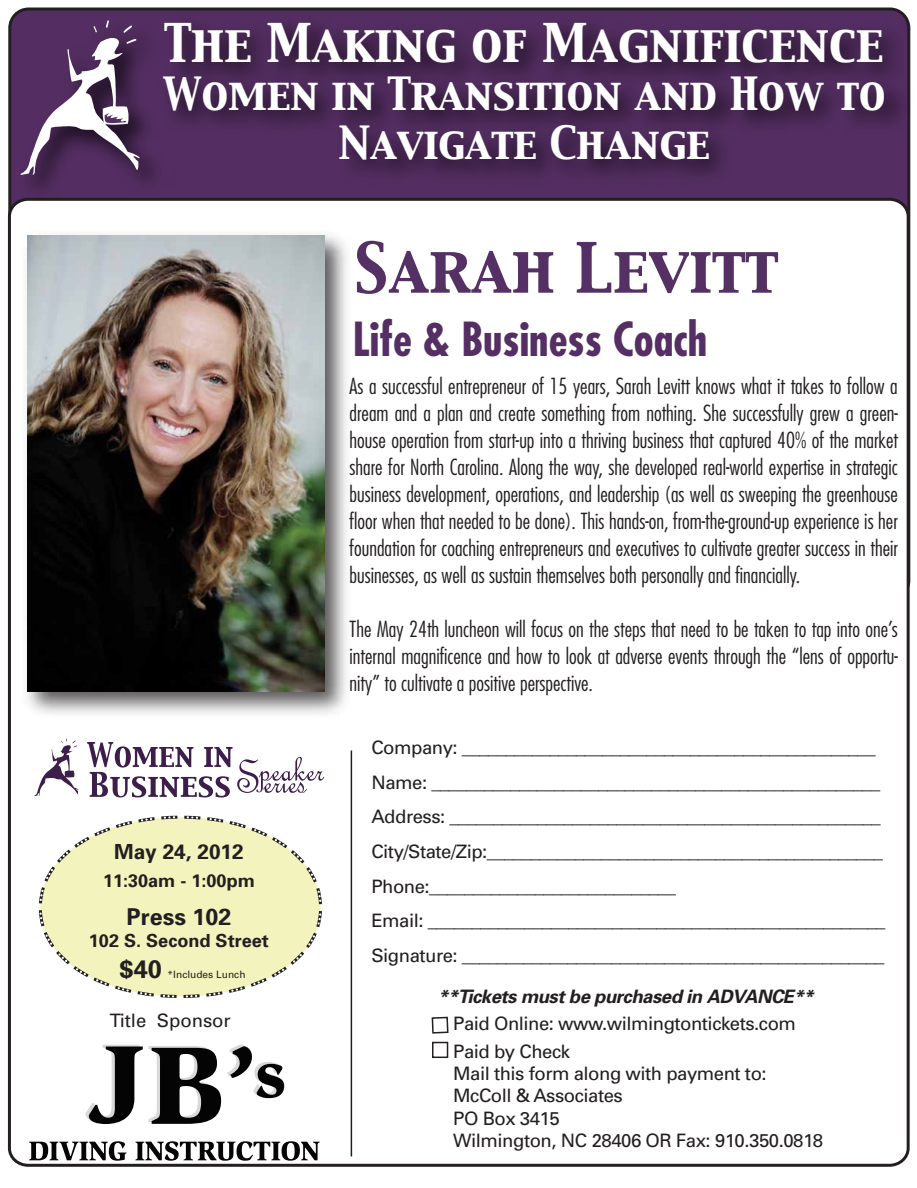
<style>
.page{position:relative;width:917px;height:1188px;background:#fff}
.page>*{position:absolute;margin:0;border:0;box-sizing:border-box;transform-origin:0 0}
.t1{font:60.9px "Capitals";color:#543065}
.t2{font:47.25px "Capitals";letter-spacing:-.01em;color:#fff}
.t3{font:700 condensed 45.75px "Futura";color:#552f63}
.t4{font:40.5px/48.6px "Capitals";letter-spacing:-.01em;color:#fff;text-align:center}
.t5{font:700 25.35px "Univers";color:#231f20}
.t6{font:700 23.25px "Univers";color:#231f20}
.t7{font:300 condensed 21.6px/27px "Futura";color:#231f20;text-align:justify}
.t8{font:700 20.85px "Univers";color:#231f20}
.t9{font:18.45px/34.7px "Univers";letter-spacing:-.025em;color:#231f20}
.t10{font:italic 700 18.45px "Univers";letter-spacing:-.025em;color:#231f20}
.t11{font:18.45px "Univers";color:#231f20}
.t12{font:700 18.15px "Univers";color:#231f20}
.t13{font:10.2px "Univers";color:#231f20}
</style>
<div class="page">
<div style="left:40px;top:817px;width:281px;height:179px;background:#f3f4bd;border-radius:50%"></div>
<svg style="left:316px;top:911px;width:6px;height:16px"></svg>
<svg style="left:251px;top:933px;width:66px;height:54px"></svg>
<svg style="left:229px;top:986px;width:16px;height:7px"></svg>
<svg style="left:206px;top:991px;width:16px;height:6px"></svg>
<svg style="left:183px;top:994px;width:17px;height:4px"></svg>
<svg style="left:160px;top:994px;width:17px;height:4px"></svg>
<svg style="left:137px;top:991px;width:17px;height:5px"></svg>
<svg style="left:115px;top:986px;width:16px;height:7px"></svg>
<svg style="left:44px;top:932px;width:65px;height:54px"></svg>
<svg style="left:39px;top:910px;width:5px;height:16px"></svg>
<svg style="left:39px;top:827px;width:71px;height:76px"></svg>
<svg style="left:116px;top:821px;width:16px;height:7px"></svg>
<svg style="left:138px;top:817px;width:17px;height:5px"></svg>
<svg style="left:161px;top:816px;width:16px;height:3px"></svg>
<svg style="left:184px;top:816px;width:16px;height:4px"></svg>
<svg style="left:207px;top:817px;width:16px;height:6px"></svg>
<svg style="left:229px;top:821px;width:88px;height:61px"></svg>
<svg style="left:316px;top:888px;width:6px;height:16px"></svg>
<svg style="left:34px;top:739px;width:44px;height:57px"></svg>
<svg style="left:87px;top:742px;width:237px;height:55px"></svg>
<img style="left:8px;top:8px;width:120px;height:200px">
<svg style="left:21px;top:20px;width:107px;height:155px"></svg>
<svg style="left:431px;top:1016px;width:18px;height:18px"></svg>
<hr style="left:350px;top:751px;width:2px;height:405px;background:#231f20">
<div style="left:432px;top:1042px;width:16px;height:16px;border:2px solid #231f20"></div>
<svg style="left:86px;top:1045px;width:135px;height:79px"></svg>
<svg style="left:227px;top:1044px;width:57px;height:54px"></svg>
<svg style="left:29px;top:1141px;width:97px;height:20px"></svg>
<svg style="left:135px;top:1141px;width:185px;height:20px"></svg>
<img style="left:128px;top:7px;width:783px;height:339px">
<img style="left:27px;top:224px;width:330px;height:490px">
<img style="left:27px;top:236px;width:297px;height:456px">
<h2 class="t2" style="left:165px;top:10px;width:720px">The Making of Magnificence</h2>
<h3 class="t4" style="left:162px;top:72px;width:725px">Women in Transition and How to<br>Navigate Change</h3>
<h1 class="t1" style="left:354px;top:227px;width:425px">Sarah Levitt</h1>
<h3 class="t3" style="left:353px;top:310px;width:356px">Life &amp; Business Coach</h3>
<p class="t8" style="left:114px;top:839px;width:131px">May 24, 2012</p>
<p class="t12" style="left:103px;top:870px;width:153px">11:30am - 1:00pm</p>
<p class="t6" style="left:127px;top:903px;width:106px">Press 102</p>
<p class="t12" style="left:89px;top:929px;width:181px">102 S. Second Street</p>
<p class="t5" style="left:120px;top:954px;width:44px">$40</p>
<p class="t13" style="left:168px;top:969px;width:79px">*Includes Lunch</p>
<p class="t11" style="left:110px;top:1010px;width:122px">Title Sponsor</p>
<p class="t7" style="left:350px;top:373px;width:550px">As a successful entrepreneur of 15 years, Sarah Levitt knows what it takes to follow a dream and a plan and create something from nothing. She successfully grew a green&shy;house operation from start-up into a thriving business that captured 40% of the market share for North Carolina. Along the way, she developed real-world expertise in strategic business development, operations, and leadership (as well as sweeping the greenhouse floor when that needed to be done). This hands-on, from-the-ground-up experience is her foundation for coaching entrepreneurs and executives to cultivate greater success in their businesses, as well as sustain themselves both personally and financially.</p>
<p class="t7" style="left:350px;top:616px;width:550px">The May 24th luncheon will focus on the steps that need to be taken to tap into one’s internal magnificence and how to look at adverse events through the “lens of opportu&shy;nity” to cultivate a positive perspective.</p>
<p class="t9" style="left:371px;top:730px;width:515px">Company: _______________________________________________ Name: ___________________________________________________ Address: _________________________________________________ City/State/Zip:_____________________________________________ Phone:____________________________<br>Email: ____________________________________________________ Signature: ________________________________________________</p>
<p class="t10" style="left:438px;top:985px;width:377px">**Tickets must be purchased in ADVANCE**</p>
<p class="t9" style="left:453px;top:1010px;width:344px;line-height:27.8px">Paid Online: www.wilmingtontickets.com<br>Paid by Check</p>
<p class="t9" style="left:453px;top:1063px;width:371px;line-height:22.2px">Mail this form along with payment to:<br>McColl &amp; Associates<br>PO Box 3415<br>Wilmington, NC 28406 OR Fax: 910.350.0818</p>
</div>
